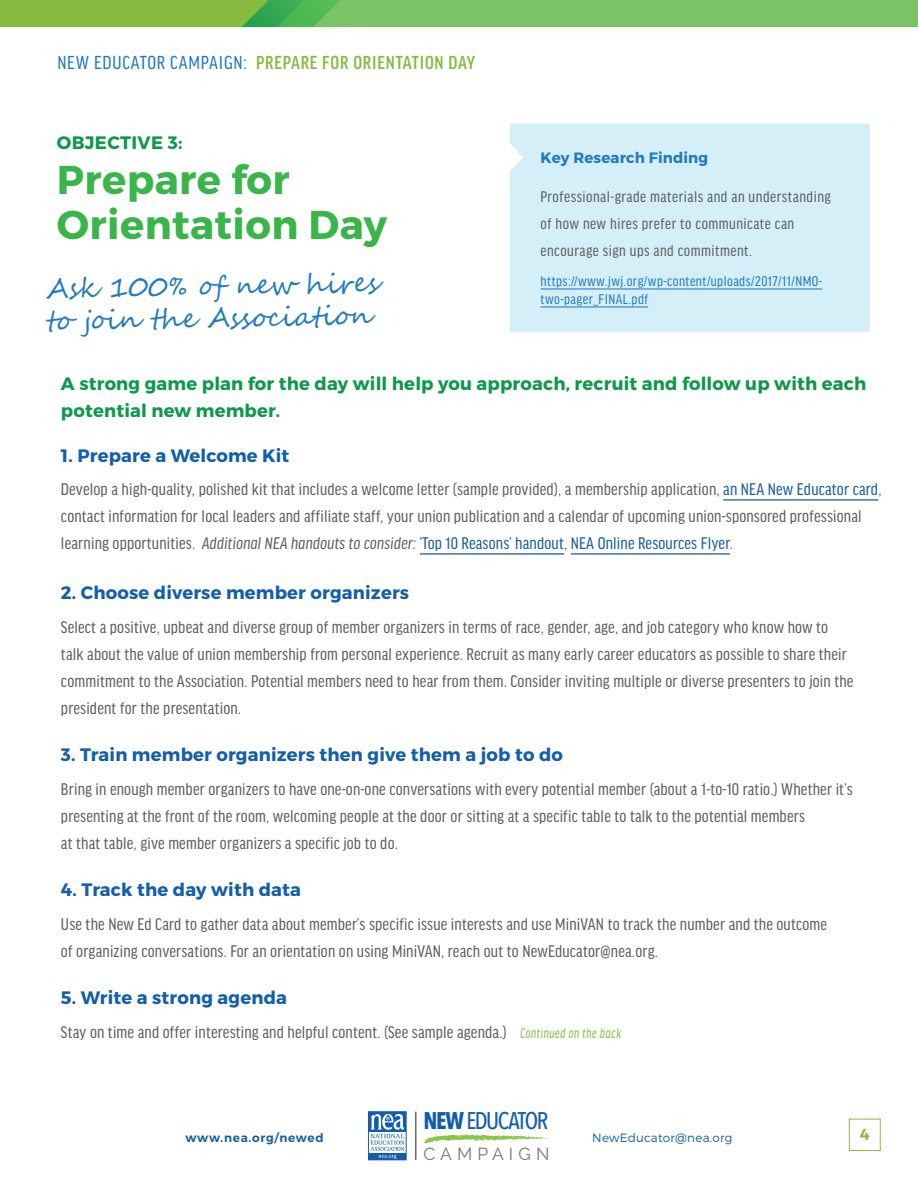
<style>
.page{position:relative;width:918px;height:1188px;background:#fff}
.page>*{position:absolute;margin:0;border:0;box-sizing:border-box;transform-origin:0 0}
.t1{font:700 40.2px/45px "Montserrat";letter-spacing:.01em;color:#3ab54a}
.t2{font:27px/32.4px "Segoe Script";color:#237bbf}
.t3{font:500 24px "Avenir Next Condensed";letter-spacing:-.065em;color:#125eaa}
.t4{font:500 condensed 20.1px "Good Headline Pro";letter-spacing:.04em;color:#85bb3f}
.t5{font:condensed 18px/27px "Good Headline Pro";letter-spacing:.01em;color:#5d5f62}
.t6{font:700 18px "Montserrat";letter-spacing:.01em;color:#135fab}
.t7{font:700 18px/27px "Montserrat";letter-spacing:.01em;color:#0e994a}
.t8{font:17.4px "Raleway";letter-spacing:.29em;color:#76787b}
.t9{font:condensed 16.5px/27px "Good Headline Pro";letter-spacing:.03em;color:#5d5f62}
.t10{font:600 16.05px "Montserrat";color:#85bb3f}
.t11{font:condensed 15px/18px "Good Headline Pro";letter-spacing:.03em;color:#237bbf}
.t12{font:700 15px "Montserrat";letter-spacing:.01em;color:#237bbf}
.t13{font:300 12px "Montserrat";letter-spacing:.02em;color:#135fab}
.t14{font:600 12px "Montserrat";letter-spacing:.06em;color:#175d9e}
.s1{font-weight:400;color:#237bbf}
.s2{color:#175d9e}
.s3{font-style:italic}
.s4{font-style:italic;font-size:15px;color:#85bb3f}
.s5{font-weight:700}
</style>
<div class="page">
<div style="left:510px;top:123px;width:360px;height:209px;background:#d5eff9"></div>
<hr style="left:541px;top:288px;width:281px;height:1px;background:#237bbf">
<hr style="left:541px;top:306px;width:107px;height:1px;background:#237bbf">
<svg style="left:0;top:0;width:918px;height:27px;background:#79bf58"></svg>
<hr style="left:723px;top:499px;width:155px;height:2px;background:#175d9e">
<hr style="left:420px;top:553px;width:144px;height:2px;background:#175d9e">
<hr style="left:571px;top:553px;width:159px;height:2px;background:#175d9e">
<svg style="left:424px;top:1134px;width:124px;height:9px"></svg>
<hr style="left:416px;top:1112px;width:1px;height:48px;background:#211e1e">
<svg style="left:370px;top:1113px;width:34px;height:45px"></svg>
<div style="left:368px;top:1111px;width:38px;height:49px;border:1px solid #125eaa"></div>
<div style="left:849px;top:1119px;width:32px;height:32px;border:1px solid #85bb3f"></div>
<p class="t4" style="left:57px;top:53px;width:419px"><span class="s1">NEW EDUCATOR CAMPAIGN:</span> PREPARE FOR ORIENTATION DAY</p>
<p class="t7" style="left:57px;top:129px;width:127px">OBJECTIVE 3:</p>
<h1 class="t1" style="left:57px;top:158px;width:332px">Prepare for<br>Orientation Day</h1>
<h2 class="t2" style="left:46px;top:273px;width:334px;rotate:-1deg">Ask 100% of new hires to join the Association</h2>
<p class="t12" style="left:541px;top:148px;width:169px">Key Research Finding</p>
<p class="t9" style="left:541px;top:183px;width:292px">Professional-grade materials and an understanding of how new hires prefer to communicate can encourage sign ups and commitment.</p>
<p class="t11" style="left:541px;top:272px;width:283px">https://www.jwj.org/wp-content/uploads/2017/11/NMO&shy;two-pager_FINAL.pdf</p>
<p class="t7" style="left:61px;top:371px;width:807px">A strong game plan for the day will help you approach, recruit and follow up with each potential new member.</p>
<p class="t6" style="left:61px;top:444px;width:230px">1. Prepare a Welcome Kit</p>
<p class="t5" style="left:61px;top:476px;width:822px">Develop a high-quality, polished kit that includes a welcome letter (sample provided), a membership application, <span class="s2">an NEA New Educator card</span>, contact information for local leaders and affiliate staff, your union publication and a calendar of upcoming union-sponsored professional learning opportunities. <span class="s3">Additional NEA handouts to consider:</span> <span class="s2">‘Top 10 Reasons’ handout</span>, <span class="s2">NEA Online Resources Flyer</span>.</p>
<p class="t6" style="left:61px;top:581px;width:350px">2. Choose diverse member organizers</p>
<p class="t5" style="left:61px;top:613px;width:794px">Select a positive, upbeat and diverse group of member organizers in terms of race, gender, age, and job category who know how to talk about the value of union membership from personal experience. Recruit as many early career educators as possible to share their commitment to the Association. Potential members need to hear from them. Consider inviting multiple or diverse presenters to join the president for the presentation.</p>
<p class="t6" style="left:61px;top:743px;width:504px">3. Train member organizers then give them a job to do</p>
<p class="t5" style="left:61px;top:775px;width:793px">Bring in enough member organizers to have one-on-one conversations with every potential member (about a 1-to-10 ratio.) Whether it’s presenting at the front of the room, welcoming people at the door or sitting at a specific table to talk to the potential members<br>at that table, give member organizers a specific job to do.</p>
<p class="t6" style="left:61px;top:878px;width:242px">4. Track the day with data</p>
<p class="t5" style="left:61px;top:910px;width:768px">Use the New Ed Card to gather data about member’s specific issue interests and use MiniVAN to track the number and the outcome of organizing conversations. For an orientation on using MiniVAN, reach out to NewEducator@nea.org.</p>
<p class="t6" style="left:61px;top:986px;width:228px">5. Write a strong agenda</p>
<p class="t5" style="left:61px;top:1018px;width:562px">Stay on time and offer interesting and helpful content. (See sample agenda.) <span class="s4">Continued on the back</span></p>
<h3 class="t3" style="left:423px;top:1106px;width:126px"><span class="s5">NEW</span> EDUCATOR</h3>
<p class="t8" style="left:423px;top:1144px;width:128px">CAMPAIGN</p>
<p class="t14" style="left:185px;top:1131px;width:140px">www.nea.org/newed</p>
<p class="t13" style="left:592px;top:1131px;width:142px">NewEducator@nea.org</p>
<p class="t10" style="left:860px;top:1125px;width:12px">4</p>
</div>
